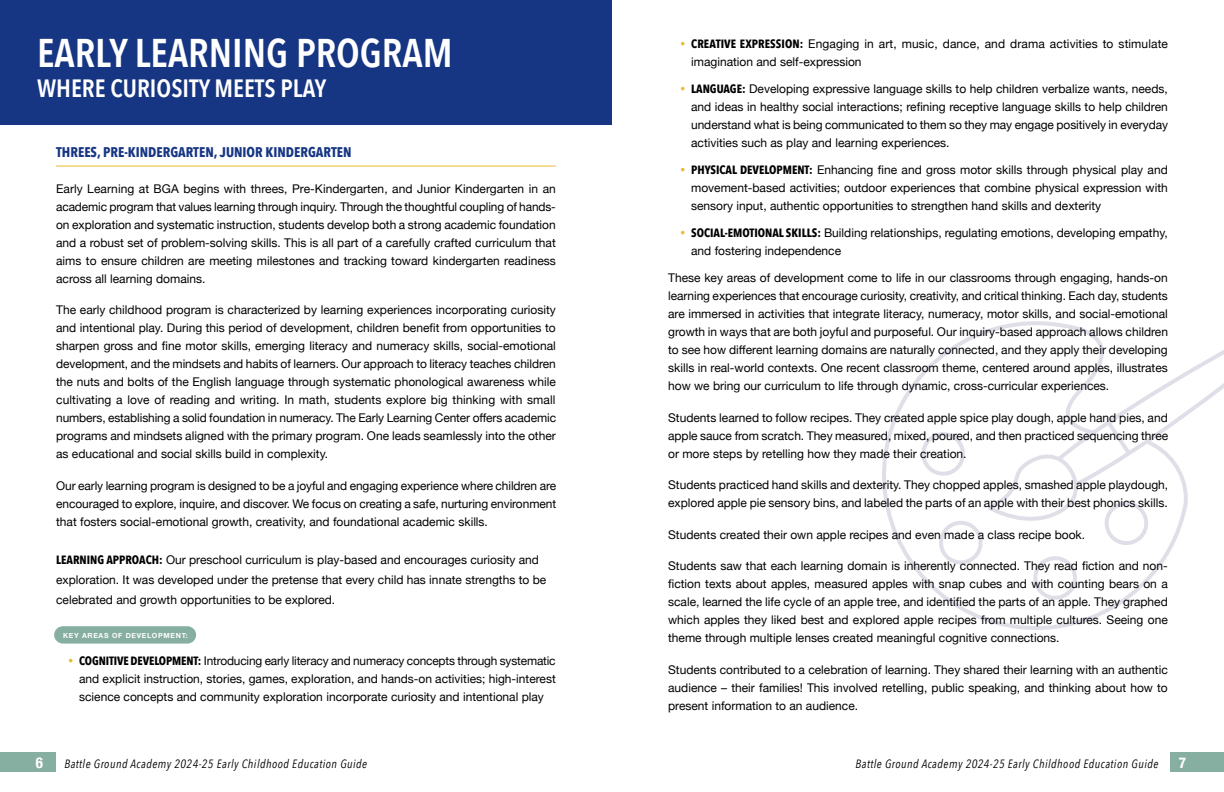
<style>
.page{position:relative;width:1224px;height:792px;background:#fff}
.page>*{position:absolute;margin:0;border:0;box-sizing:border-box;transform-origin:0 0}
.t1{font:600 40px "Avenir Next Condensed";color:#fff}
.t2{font:600 25px "Avenir Next Condensed";color:#fff}
.t3{font:700 condensed 15px "Helvetica Neue";color:#fff}
.t4{font:700 14px "Avenir Next Condensed";color:#163683}
.t5{font:12px/18px "Helvetica Neue";color:#000;text-align:justify}
.t6{font:italic 12px "Avenir Next Condensed";letter-spacing:.04em;color:#000}
.t7{font:700 7px "Helvetica Neue";letter-spacing:.1em;color:#fff}
.s1{font-family:"Avenir Next Condensed";font-weight:700}
</style>
<div class="page">
<div style="left:1171px;top:752px;width:53px;height:20px;background:#87afa1"></div>
<div style="left:0;top:0;width:612px;height:124px;background:#163683"></div>
<div style="left:0;top:752px;width:55px;height:20px;background:#87afa1"></div>
<hr style="left:56px;top:166px;width:500px;height:1px;background:#e8bb31">
<div style="left:54px;top:626px;width:142px;height:18px;background:#87afa1;border-radius:9px"></div>
<svg style="left:882px;top:321px;width:342px;height:309px"></svg>
<h1 class="t1" style="left:37px;top:18px;width:417px">EARLY LEARNING PROGRAM</h1>
<h2 class="t2" style="left:37px;top:67px;width:291px">WHERE CURIOSITY MEETS PLAY</h2>
<p class="t4" style="left:56px;top:143px;width:297px">THREES, PRE-KINDERGARTEN, JUNIOR KINDERGARTEN</p>
<p class="t5" style="left:56px;top:180px;width:501px">Early Learning at BGA begins with threes, Pre-Kindergarten, and Junior Kindergarten in an academic program that values learning through inquiry. Through the thoughtful coupling of hands&shy;on exploration and systematic instruction, students develop both a strong academic foundation and a robust set of problem-solving skills. This is all part of a carefully crafted curriculum that aims to ensure children are meeting milestones and tracking toward kindergarten readiness across all learning domains.</p>
<p class="t5" style="left:56px;top:301px;width:501px">The early childhood program is characterized by learning experiences incorporating curiosity and intentional play. During this period of development, children benefit from opportunities to sharpen gross and fine motor skills, emerging literacy and numeracy skills, social-emotional development, and the mindsets and habits of learners. Our approach to literacy teaches children the nuts and bolts of the English language through systematic phonological awareness while cultivating a love of reading and writing. In math, students explore big thinking with small numbers, establishing a solid foundation in numeracy. The Early Learning Center offers academic programs and mindsets aligned with the primary program. One leads seamlessly into the other as educational and social skills build in complexity.</p>
<p class="t5" style="left:56px;top:477px;width:501px">Our early learning program is designed to be a joyful and engaging experience where children are encouraged to explore, inquire, and discover. We focus on creating a safe, nurturing environment that fosters social-emotional growth, creativity, and foundational academic skills.</p>
<p class="t5" style="left:56px;top:550px;width:492px;line-height:20px;text-align:left"><span class="s1">LEARNING APPROACH:</span> Our preschool curriculum is play-based and encourages curiosity and exploration. It was developed under the pretense that every child has innate strengths to be celebrated and growth opportunities to be explored.</p>
<p class="t7" style="left:63px;top:630px;width:126px">KEY AREAS OF DEVELOPMENT:</p>
<p class="t5" style="left:79px;top:652px;width:478px"><span class="s1">COGNITIVE DEVELOPMENT:</span> Introducing early literacy and numeracy concepts through systematic and explicit instruction, stories, games, exploration, and hands-on activities; high-interest science concepts and community exploration incorporate curiosity and intentional play</p>
<p class="t5" style="left:691px;top:35px;width:478px"><span class="s1">CREATIVE EXPRESSION:</span> Engaging in art, music, dance, and drama activities to stimulate imagination and self-expression</p>
<p class="t5" style="left:691px;top:80px;width:479px"><span class="s1">LANGUAGE:</span> Developing expressive language skills to help children verbalize wants, needs, and ideas in healthy social interactions; refining receptive language skills to help children understand what is being communicated to them so they may engage positively in everyday activities such as play and learning experiences.</p>
<p class="t5" style="left:691px;top:161px;width:478px"><span class="s1">PHYSICAL DEVELOPMENT:</span> Enhancing fine and gross motor skills through physical play and movement-based activities; outdoor experiences that combine physical expression with sensory input, authentic opportunities to strengthen hand skills and dexterity</p>
<p class="t5" style="left:691px;top:224px;width:478px"><span class="s1">SOCIAL-EMOTIONAL SKILLS:</span> Building relationships, regulating emotions, developing empathy, and fostering independence</p>
<p class="t5" style="left:668px;top:269px;width:501px">These key areas of development come to life in our classrooms through engaging, hands-on learning experiences that encourage curiosity, creativity, and critical thinking. Each day, students are immersed in activities that integrate literacy, numeracy, motor skills, and social-emotional growth in ways that are both joyful and purposeful. Our inquiry-based approach allows children to see how different learning domains are naturally connected, and they apply their developing skills in real-world contexts. One recent classroom theme, centered around apples, illustrates how we bring our curriculum to life through dynamic, cross-curricular experiences.</p>
<p class="t5" style="left:668px;top:409px;width:502px">Students learned to follow recipes. They created apple spice play dough, apple hand pies, and apple sauce from scratch. They measured, mixed, poured, and then practiced sequencing three or more steps by retelling how they made their creation.</p>
<p class="t5" style="left:668px;top:476px;width:502px">Students practiced hand skills and dexterity. They chopped apples, smashed apple playdough, explored apple pie sensory bins, and labeled the parts of an apple with their best phonics skills.</p>
<p class="t5" style="left:668px;top:526px;width:418px">Students created their own apple recipes and even made a class recipe book.</p>
<p class="t5" style="left:668px;top:557px;width:501px">Students saw that each learning domain is inherently connected. They read fiction and non&shy;fiction texts about apples, measured apples with snap cubes and with counting bears on a scale, learned the life cycle of an apple tree, and identified the parts of an apple. They graphed which apples they liked best and explored apple recipes from multiple cultures. Seeing one theme through multiple lenses created meaningful cognitive connections.</p>
<p class="t5" style="left:668px;top:661px;width:501px">Students contributed to a celebration of learning. They shared their learning with an authentic audience – their families! This involved retelling, public speaking, and thinking about how to present information to an audience.</p>
<p class="t3" style="left:36px;top:750px;width:9px">6</p>
<p class="t6" style="left:64px;top:757px;width:304px">Battle Ground Academy 2024-25 Early Childhood Education Guide</p>
<p class="t6" style="left:856px;top:757px;width:304px">Battle Ground Academy 2024-25 Early Childhood Education Guide</p>
<p class="t3" style="left:1179px;top:750px;width:9px">7</p>
</div>
